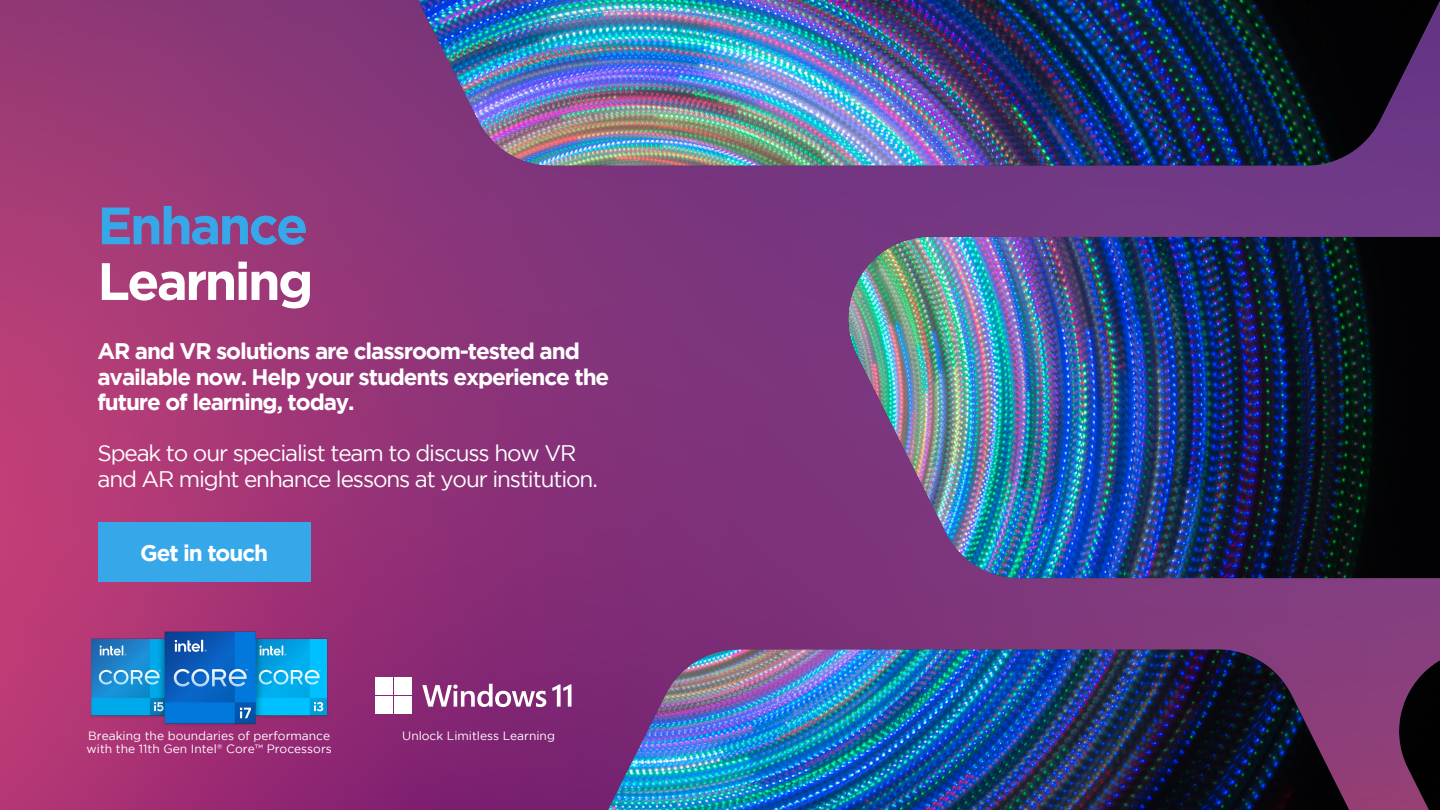
<style>
.page{position:relative;width:1440px;height:810px;background:#fff}
.page>*{position:absolute;margin:0;border:0;box-sizing:border-box;transform-origin:0 0}
.t1{font:700 52.5px "Gotham";letter-spacing:-.05em;color:#fff}
.t2{font:700 52.5px "Gotham";letter-spacing:-.05em;color:#36a7e9}
.t3{font:700 22.5px/25.5px "Gotham";letter-spacing:-.05em;color:#fff}
.t4{font:22.5px/25.5px "Gotham";letter-spacing:-.05em;color:#fff}
.t5{font:12px "Gotham";color:#fff}
</style>
<div class="page">
<img style="left:0;top:0;width:1440px;height:810px">
<div style="left:98px;top:523px;width:212px;height:59px;background:#36a7e9"></div>
<img style="left:88px;top:629px;width:242px;height:98px">
<svg style="left:422px;top:684px;width:124px;height:23px"></svg>
<div style="left:375px;top:678px;width:17px;height:17px;background:#fff"></div>
<div style="left:394px;top:678px;width:17px;height:17px;background:#fff"></div>
<div style="left:375px;top:697px;width:17px;height:17px;background:#fff"></div>
<div style="left:394px;top:697px;width:17px;height:17px;background:#fff"></div>
<svg style="left:552px;top:684px;width:20px;height:23px"></svg>
<h1 class="t2" style="left:97px;top:195px;width:212px">Enhance</h1>
<h1 class="t1" style="left:97px;top:251px;width:218px">Learning</h1>
<p class="t3" style="left:97px;top:338px;width:513px">AR and VR solutions are classroom-tested and available now. Help your students experience the future of learning, today.</p>
<p class="t4" style="left:97px;top:440px;width:502px">Speak to our specialist team to discuss how VR and AR might enhance lessons at your institution.</p>
<p class="t3" style="left:140px;top:539px;width:129px">Get in touch</p>
<p class="t5" style="left:88px;top:729px;width:243px">Breaking the boundaries of performance</p>
<p class="t5" style="left:402px;top:729px;width:154px">Unlock Limitless Learning</p>
<p class="t5" style="left:87px;top:742px;width:247px">with the 11th Gen Intel<sup>®</sup> Core™ Processors</p>
</div>
